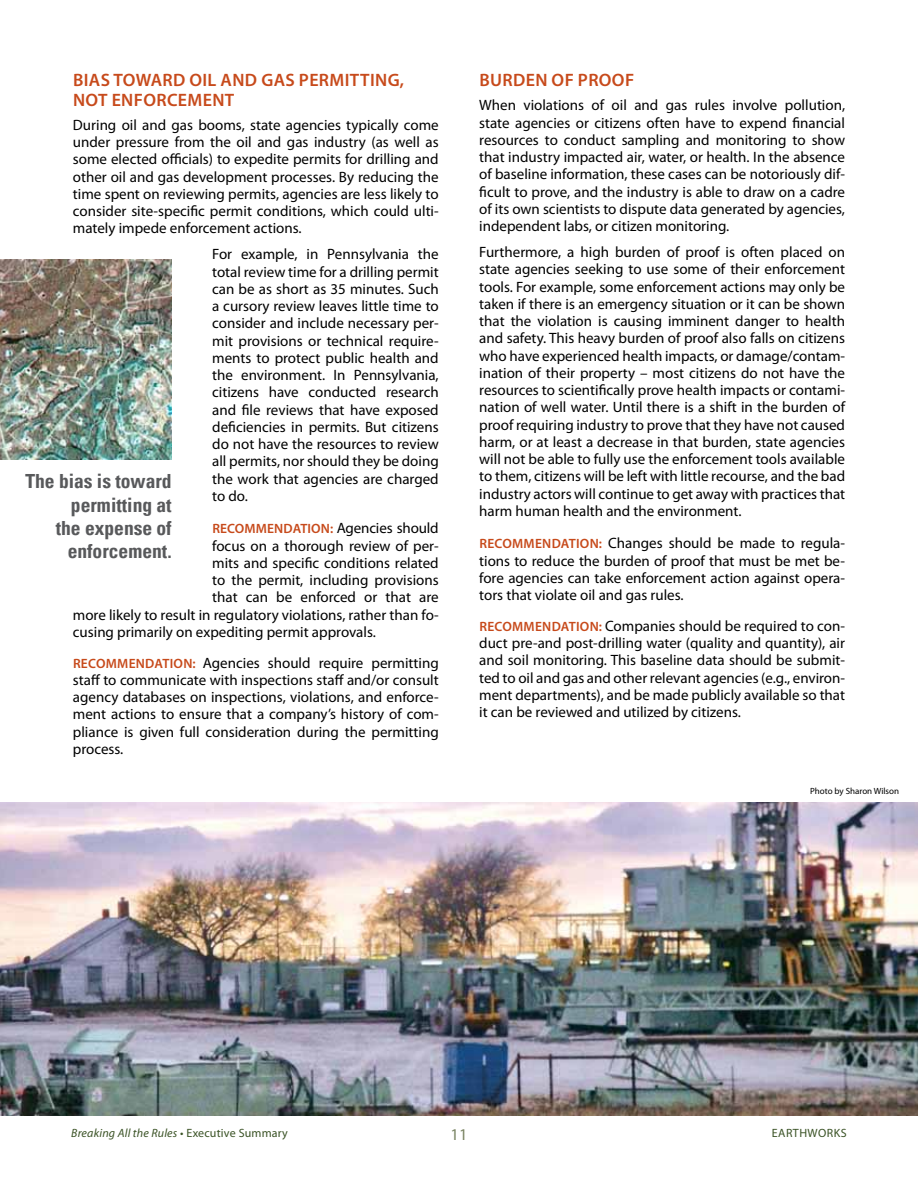
<style>
.page{position:relative;width:918px;height:1188px;background:#fff}
.page>*{position:absolute;margin:0;border:0;box-sizing:border-box;transform-origin:0 0}
.t1{font:700 condensed 19.5px/23.4px "Univers";color:#58595b;text-align:right}
.t2{font:600 18px/19.5px "Myriad Pro";letter-spacing:.02em;color:#c74a1b}
.t3{font:16.5px "Myriad Pro";color:#7a8463}
.t4{font:15px/17.2px "Myriad Pro";color:#000;text-align:justify}
.t5{font:600 13.5px "Myriad Pro";letter-spacing:.01em;color:#c74a1b}
.t6{font:italic 12px "Myriad Pro";letter-spacing:.015em;color:#3b5326}
.t7{font:12px "Myriad Pro";letter-spacing:.035em;color:#3b5326}
.t8{font:9px "Myriad Pro";color:#000}
.s1{font-weight:400;font-size:15px;color:#000}
.s2{font-weight:600;font-size:13.5px;color:#c74a1b}
.s3{font-style:normal}
</style>
<div class="page">
<img style="left:0;top:802px;width:918px;height:313px">
<img style="left:0;top:260px;width:172px;height:200px">
<p class="t2" style="left:73px;top:70px;width:333px">BIAS TOWARD OIL AND GAS PERMITTING,<br>NOT ENFORCEMENT</p>
<p class="t4" style="left:73px;top:116px;width:367px">During oil and gas booms, state agencies typically come under pressure from the oil and gas industry (as well as some elected officials) to expedite permits for drilling and other oil and gas development processes. By reducing the time spent on reviewing permits, agencies are less likely to consider site-specific permit conditions, which could ulti&shy;mately impede enforcement actions.</p>
<p class="t4" style="left:212px;top:245px;width:228px">For example, in Pennsylvania the total review time for a drilling permit can be as short as 35 minutes. Such a cursory review leaves little time to consider and include necessary per&shy;mit provisions or technical require&shy;ments to protect public health and the environment. In Pennsylvania, citizens have conducted research and file reviews that have exposed deficiencies in permits. But citizens do not have the resources to review all permits, nor should they be doing the work that agencies are charged to do.</p>
<p class="t5" style="left:212px;top:520px;width:228px">RECOMMENDATION: <span class="s1">Agencies should</span></p>
<p class="t4" style="left:212px;top:537px;width:228px">focus on a thorough review of per-</p>
<p class="t4" style="left:212px;top:554px;width:228px">mits and specific conditions related</p>
<p class="t4" style="left:212px;top:571px;width:228px">to the permit, including provisions</p>
<p class="t4" style="left:212px;top:589px;width:228px">that can be enforced or that are</p>
<p class="t4" style="left:73px;top:606px;width:367px">more likely to result in regulatory violations, rather than fo-</p>
<p class="t4" style="left:73px;top:623px;width:305px">cusing primarily on expediting permit approvals.</p>
<p class="t4" style="left:73px;top:654px;width:367px"><span class="s2">RECOMMENDATION:</span> Agencies should require permitting staff to communicate with inspections staff and/or consult agency databases on inspections, violations, and enforce&shy;ment actions to ensure that a company’s history of com&shy;pliance is given full consideration during the permitting process.</p>
<h1 class="t1" style="left:25px;top:470px;width:148px">The bias is toward permitting at<br>the expense of enforcement.</h1>
<p class="t2" style="left:479px;top:70px;width:156px">BURDEN OF PROOF</p>
<p class="t4" style="left:479px;top:97px;width:367px">When violations of oil and gas rules involve pollution, state agencies or citizens often have to expend financial resources to conduct sampling and monitoring to show that industry impacted air, water, or health. In the absence of baseline information, these cases can be notoriously dif&shy;ficult to prove, and the industry is able to draw on a cadre of its own scientists to dispute data generated by agencies, independent labs, or citizen monitoring.</p>
<p class="t4" style="left:479px;top:243px;width:367px">Furthermore, a high burden of proof is often placed on state agencies seeking to use some of their enforcement tools. For example, some enforcement actions may only be taken if there is an emergency situation or it can be shown that the violation is causing imminent danger to health and safety. This heavy burden of proof also falls on citizens who have experienced health impacts, or damage/contam&shy;ination of their property – most citizens do not have the resources to scientifically prove health impacts or contami&shy;nation of well water. Until there is a shift in the burden of proof requiring industry to prove that they have not caused harm, or at least a decrease in that burden, state agencies will not be able to fully use the enforcement tools available to them, citizens will be left with little recourse, and the bad industry actors will continue to get away with practices that harm human health and the environment.</p>
<p class="t4" style="left:479px;top:535px;width:367px"><span class="s2">RECOMMENDATION:</span> Changes should be made to regula&shy;tions to reduce the burden of proof that must be met be&shy;fore agencies can take enforcement action against opera&shy;tors that violate oil and gas rules.</p>
<p class="t4" style="left:479px;top:617px;width:367px"><span class="s2">RECOMMENDATION:</span> Companies should be required to con&shy;duct pre-and post-drilling water (quality and quantity), air and soil monitoring. This baseline data should be submit&shy;ted to oil and gas and other relevant agencies (e.g., environ&shy;ment departments), and be made publicly available so that it can be reviewed and utilized by citizens.</p>
<p class="t8" style="left:810px;top:786px;width:91px">Photo by Sharon Wilson</p>
<p class="t6" style="left:71px;top:1126px;width:218px">Breaking All the Rules <span class="s3">• Executive Summary</span></p>
<p class="t3" style="left:450px;top:1125px;width:19px">11</p>
<p class="t7" style="left:772px;top:1126px;width:76px">Earthworks</p>
</div>
